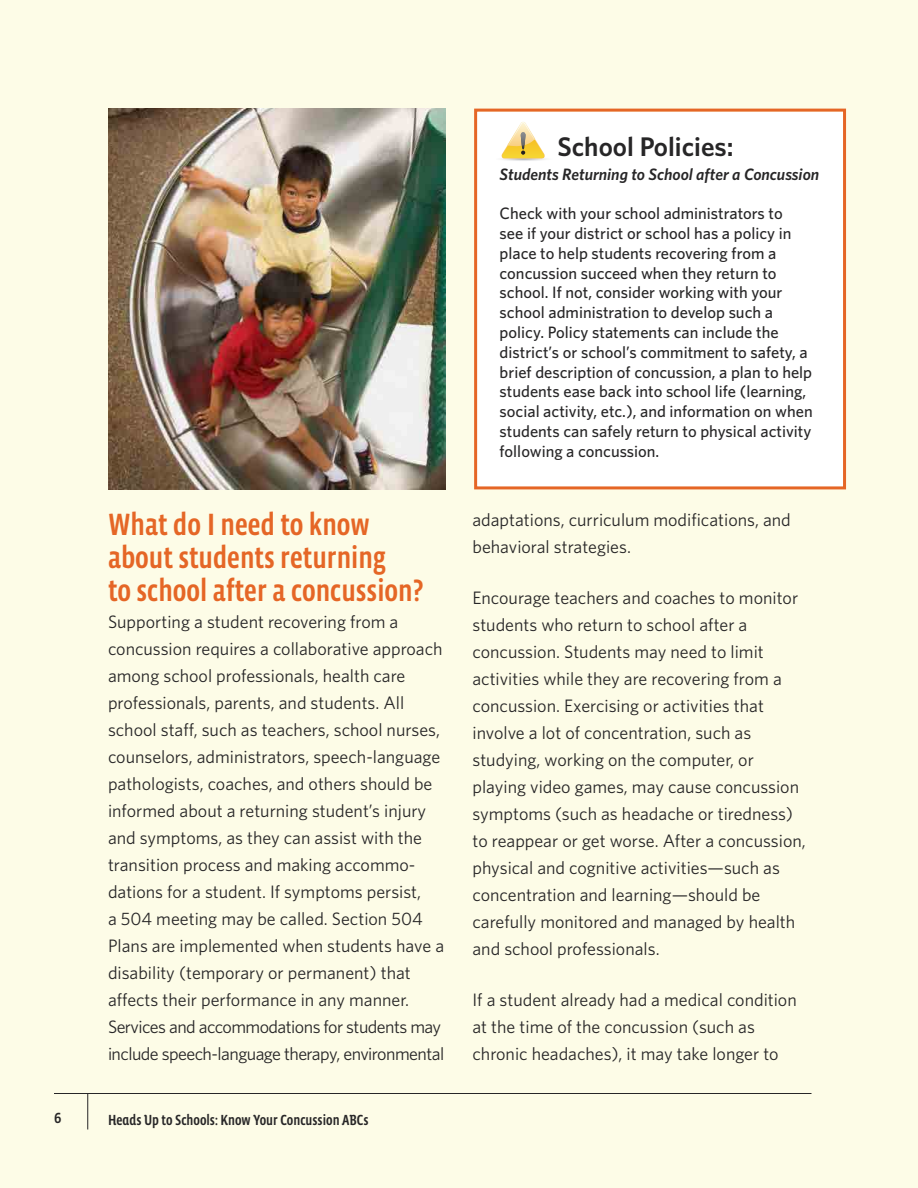
<style>
.page{position:relative;width:918px;height:1188px;background:#fdfce7}
.page>*{position:absolute;margin:0;border:0;box-sizing:border-box;transform-origin:0 0}
.t1{font:500 31.5px/33px "Vista Sans Nar";color:#e56626}
.t2{font:600 27px "Whitney";color:#272627}
.t3{font:18px/27px "Whitney";color:#272627}
.t4{font:500 16.5px/19.8px "Whitney";color:#272627}
.t5{font:italic 600 16.5px "Whitney";color:#272627}
.t6{font:500 15px "Vista Sans Nar Alt";color:#272627}
.t7{font:500 15px "Vista Sans OT";color:#272627}
</style>
<div class="page">
<img style="left:108px;top:108px;width:338px;height:381px">
<hr style="left:54px;top:1093px;width:758px;height:1px;background:#272627">
<hr style="left:87px;top:1094px;width:1px;height:36px;background:#272627">
<div style="left:477px;top:112px;width:366px;height:374px;background:#fff"></div>
<div style="left:474px;top:109px;width:372px;height:380px;border:3px solid #e56626"></div>
<svg style="left:501px;top:122px;width:44px;height:39px"></svg>
<h2 class="t1" style="left:108px;top:510px;width:317px">What do I need to know about students returning<br>to school after a concussion?</h2>
<p class="t3" style="left:108px;top:610px;width:338px">Supporting a student recovering from a concussion requires a collaborative approach among school professionals, health care professionals, parents, and students. All school staff, such as teachers, school nurses, counselors, administrators, speech-language pathologists, coaches, and others should be informed about a returning student’s injury and symptoms, as they can assist with the transition process and making accommo&shy;dations for a student. If symptoms persist,<br>a 504 meeting may be called. Section 504<br>Plans are implemented when students have a disability (temporary or permanent) that affects their performance in any manner.<br>Services and accommodations for students may include speech-language therapy, environmental</p>
<p class="t7" style="left:54px;top:1109px;width:9px">6</p>
<p class="t6" style="left:108px;top:1114px;width:262px">Heads Up to Schools: Know Your Concussion ABCs</p>
<h3 class="t2" style="left:557px;top:137px;width:178px">School Policies:</h3>
<h3 class="t5" style="left:500px;top:168px;width:321px">Students Returning to School after a Concussion</h3>
<p class="t4" style="left:500px;top:205px;width:315px">Check with your school administrators to<br>see if your district or school has a policy in place to help students recovering from a concussion succeed when they return to school. If not, consider working with your school administration to develop such a policy. Policy statements can include the district’s or school’s commitment to safety, a brief description of concussion, a plan to help students ease back into school life (learning, social activity, etc.), and information on when students can safely return to physical activity following a concussion.</p>
<p class="t3" style="left:472px;top:508px;width:320px">adaptations, curriculum modifications, and behavioral strategies.</p>
<p class="t3" style="left:472px;top:586px;width:335px">Encourage teachers and coaches to monitor students who return to school after a concussion. Students may need to limit activities while they are recovering from a concussion. Exercising or activities that involve a lot of concentration, such as studying, working on the computer, or playing video games, may cause concussion symptoms (such as headache or tiredness) to reappear or get worse. After a concussion, physical and cognitive activities—such as concentration and learning—should be carefully monitored and managed by health and school professionals.</p>
<p class="t3" style="left:472px;top:988px;width:326px">If a student already had a medical condition at the time of the concussion (such as chronic headaches), it may take longer to</p>
</div>
